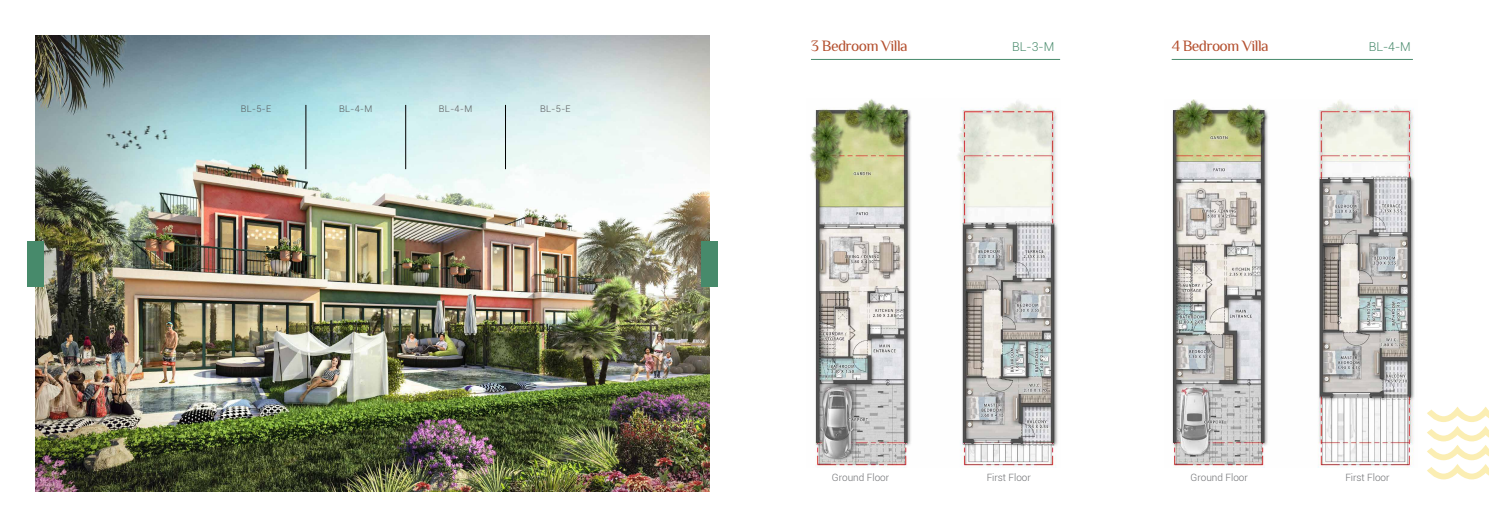
<style>
.page{position:relative;width:1489px;height:527px;background:#fff}
.page>*{position:absolute;margin:0;border:0;box-sizing:border-box;transform-origin:0 0}
.t1{font:15.62px "El Messiri";letter-spacing:-.04em;color:#b4502f}
.t2{font:300 12.25px "Roboto";color:#478a6b}
.t3{font:300 10px "Roboto";color:#6d6e71}
.t4{font:300 9.19px "Roboto";letter-spacing:.04em;color:#58595b}
</style>
<div class="page">
<img style="left:35px;top:35px;width:674px;height:456px">
<div style="left:700px;top:240px;width:17px;height:46px;background:#478a6b"></div>
<div style="left:27px;top:240px;width:17px;height:46px;background:#478a6b"></div>
<img style="left:810px;top:99px;width:248px;height:368px">
<img style="left:1172px;top:99px;width:243px;height:368px">
<svg style="left:1427px;top:407px;width:61px;height:72px"></svg>
<hr style="left:505px;top:105px;width:1px;height:64px;background:#000">
<hr style="left:405px;top:105px;width:1px;height:64px;background:#000">
<hr style="left:306px;top:105px;width:1px;height:64px;background:#000">
<hr style="left:811px;top:59px;width:249px;height:1px;background:#478a6b">
<hr style="left:1171px;top:59px;width:241px;height:1px;background:#478a6b">
<p class="t4" style="left:241px;top:102px;width:32px">BL-5-E</p>
<p class="t4" style="left:339px;top:102px;width:35px">BL-4-M</p>
<p class="t4" style="left:439px;top:102px;width:35px">BL-4-M</p>
<p class="t4" style="left:540px;top:102px;width:32px">BL-5-E</p>
<h1 class="t1" style="left:811px;top:36px;width:98px">3 Bedroom Villa</h1>
<p class="t2" style="left:1012px;top:38px;width:43px">BL-3-M</p>
<h1 class="t1" style="left:1171px;top:36px;width:98px">4 Bedroom Villa</h1>
<p class="t2" style="left:1368px;top:38px;width:43px">BL-4-M</p>
<p class="t3" style="left:832px;top:470px;width:59px">Ground Floor</p>
<p class="t3" style="left:986px;top:470px;width:46px">First Floor</p>
<p class="t3" style="left:1190px;top:470px;width:59px">Ground Floor</p>
<p class="t3" style="left:1345px;top:470px;width:46px">First Floor</p>
</div>
